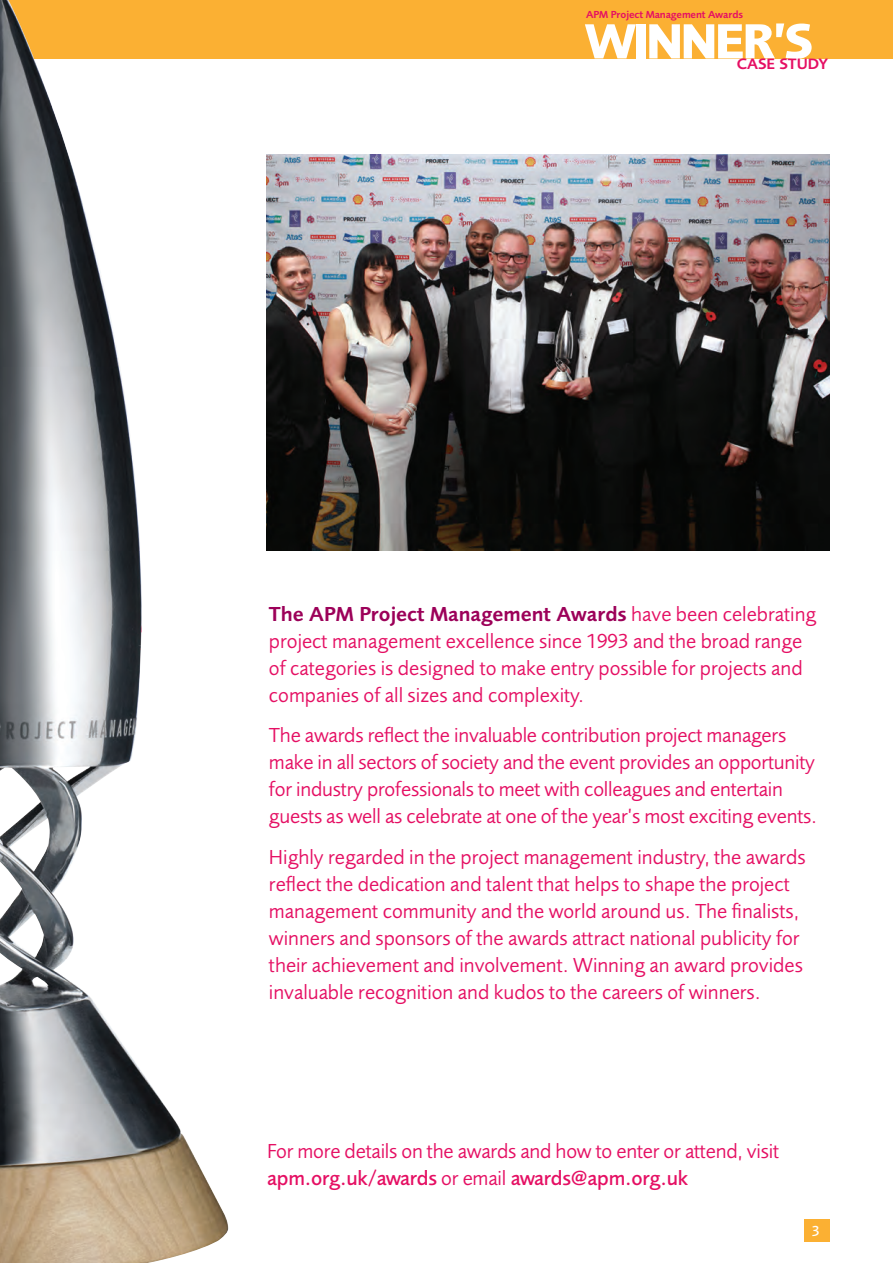
<style>
.page{position:relative;width:893px;height:1263px;background:#fff}
.page>*{position:absolute;margin:0;border:0;box-sizing:border-box;transform-origin:0 0}
.t1{font:700 51.15px "Foundry Sans";letter-spacing:-.06em;color:#fff}
.t2{font:21px/27px "Foundry Sans";color:#e50f63}
.t3{font:600 15.6px "Foundry Sans";color:#e50f63}
.t4{font:500 15px "Foundry Sans";color:#fff}
.t5{font:600 10.65px "Foundry Sans";letter-spacing:-.01em;color:#e50f63}
.s1{font-weight:600;color:#9c0159}
.s2{font-weight:500}
</style>
<div class="page">
<div style="left:804px;top:1220px;width:25px;height:22px;background:#fbb033"></div>
<div style="left:0;top:0;width:893px;height:58px;background:#fbb033"></div>
<img style="left:0;top:0;width:228px;height:1263px">
<img style="left:266px;top:155px;width:563px;height:395px">
<p class="t5" style="left:586px;top:9px;width:159px">APM Project Management Awards</p>
<h1 class="t1" style="left:585px;top:11px;width:230px">WINNER’S</h1>
<p class="t3" style="left:737px;top:55px;width:93px">CASE STUDY</p>
<p class="t2" style="left:269px;top:600px;width:549px"><span class="s1">The APM Project Management Awards</span> have been celebrating project management excellence since 1993 and the broad range of categories is designed to make entry possible for projects and companies of all sizes and complexity.</p>
<p class="t2" style="left:269px;top:721px;width:550px">The awards reflect the invaluable contribution project managers make in all sectors of society and the event provides an opportunity for industry professionals to meet with colleagues and entertain guests as well as celebrate at one of the year’s most exciting events.</p>
<p class="t2" style="left:269px;top:843px;width:538px">Highly regarded in the project management industry, the awards reflect the dedication and talent that helps to shape the project management community and the world around us. The finalists, winners and sponsors of the awards attract national publicity for their achievement and involvement. Winning an award provides invaluable recognition and kudos to the careers of winners.</p>
<p class="t2" style="left:267px;top:1137px;width:513px">For more details on the awards and how to enter or attend, visit <span class="s2">apm.org.uk/awards</span> or email <span class="s2">awards@apm.org.uk</span></p>
<p class="t4" style="left:812px;top:1222px;width:10px">3</p>
</div>
